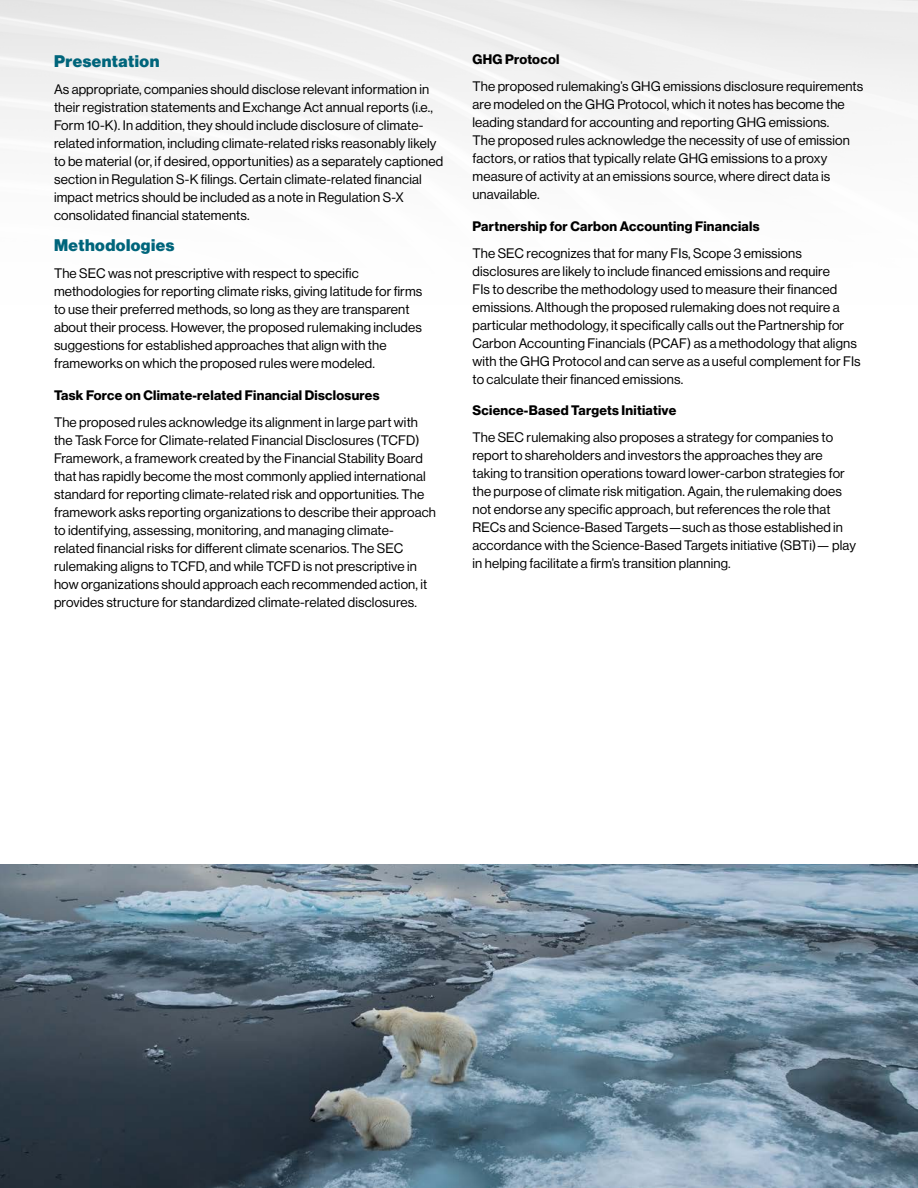
<style>
.page{position:relative;width:918px;height:1188px;background:#fff}
.page>*{position:absolute;margin:0;border:0;box-sizing:border-box;transform-origin:0 0}
.t1{font:16.5px "N Haas Grotesk DS Pro 95 Blk";letter-spacing:.03em;color:#00657b}
.Body{font:13.5px/18px "N Haas Grotesk DS Pro 55 Rg";letter-spacing:.01em;color:#000}
.t2{font:13.5px "N Haas Grotesk DS Pro 75 Bd";letter-spacing:.02em;color:#000}
</style>
<div class="page">
<img style="left:0;top:864px;width:918px;height:324px">
<h2 class="t1" style="left:54px;top:51px;width:107px">Presentation</h2>
<p class="Body" style="left:54px;top:80px;width:391px">As appropriate, companies should disclose relevant information in their registration statements and Exchange Act annual reports (i.e., Form 10-K). In addition, they should include disclosure of climate&shy;related information, including climate-related risks reasonably likely to be material (or, if desired, opportunities) as a separately captioned section in Regulation S-K filings. Certain climate-related financial impact metrics should be included as a note in Regulation S-X consolidated financial statements.</p>
<h2 class="t1" style="left:54px;top:236px;width:122px">Methodologies</h2>
<p class="Body" style="left:54px;top:265px;width:370px">The SEC was not prescriptive with respect to specific methodologies for reporting climate risks, giving latitude for firms to use their preferred methods, so long as they are transparent about their process. However, the proposed rulemaking includes suggestions for established approaches that align with the frameworks on which the proposed rules were modeled.</p>
<h3 class="t2" style="left:54px;top:387px;width:327px">Task Force on Climate-related Financial Disclosures</h3>
<p class="Body" style="left:54px;top:413px;width:384px">The proposed rules acknowledge its alignment in large part with the Task Force for Climate-related Financial Disclosures (TCFD)<br>Framework, a framework created by the Financial Stability Board that has rapidly become the most commonly applied international standard for reporting climate-related risk and opportunities. The framework asks reporting organizations to describe their approach to identifying, assessing, monitoring, and managing climate&shy;related financial risks for different climate scenarios. The SEC rulemaking aligns to TCFD, and while TCFD is not prescriptive in how organizations should approach each recommended action, it provides structure for standardized climate-related disclosures.</p>
<h3 class="t2" style="left:472px;top:52px;width:88px">GHG Protocol</h3>
<p class="Body" style="left:472px;top:78px;width:392px">The proposed rulemaking’s GHG emissions disclosure requirements are modeled on the GHG Protocol, which it notes has become the leading standard for accounting and reporting GHG emissions.<br>The proposed rules acknowledge the necessity of use of emission factors, or ratios that typically relate GHG emissions to a proxy measure of activity at an emissions source, where direct data is unavailable.</p>
<h3 class="t2" style="left:472px;top:218px;width:289px">Partnership for Carbon Accounting Financials</h3>
<p class="Body" style="left:472px;top:244px;width:390px">The SEC recognizes that for many FIs, Scope 3 emissions disclosures are likely to include financed emissions and require<br>FIs to describe the methodology used to measure their financed emissions. Although the proposed rulemaking does not require a particular methodology, it specifically calls out the Partnership for Carbon Accounting Financials (PCAF) as a methodology that aligns with the GHG Protocol and can serve as a useful complement for FIs to calculate their financed emissions.</p>
<h3 class="t2" style="left:472px;top:403px;width:205px">Science-Based Targets Initiative</h3>
<p class="Body" style="left:472px;top:429px;width:385px">The SEC rulemaking also proposes a strategy for companies to report to shareholders and investors the approaches they are taking to transition operations toward lower-carbon strategies for the purpose of climate risk mitigation. Again, the rulemaking does not endorse any specific approach, but references the role that RECs and Science-Based Targets—such as those established in accordance with the Science-Based Targets initiative (SBTi)— play in helping facilitate a firm’s transition planning.</p>
</div>
